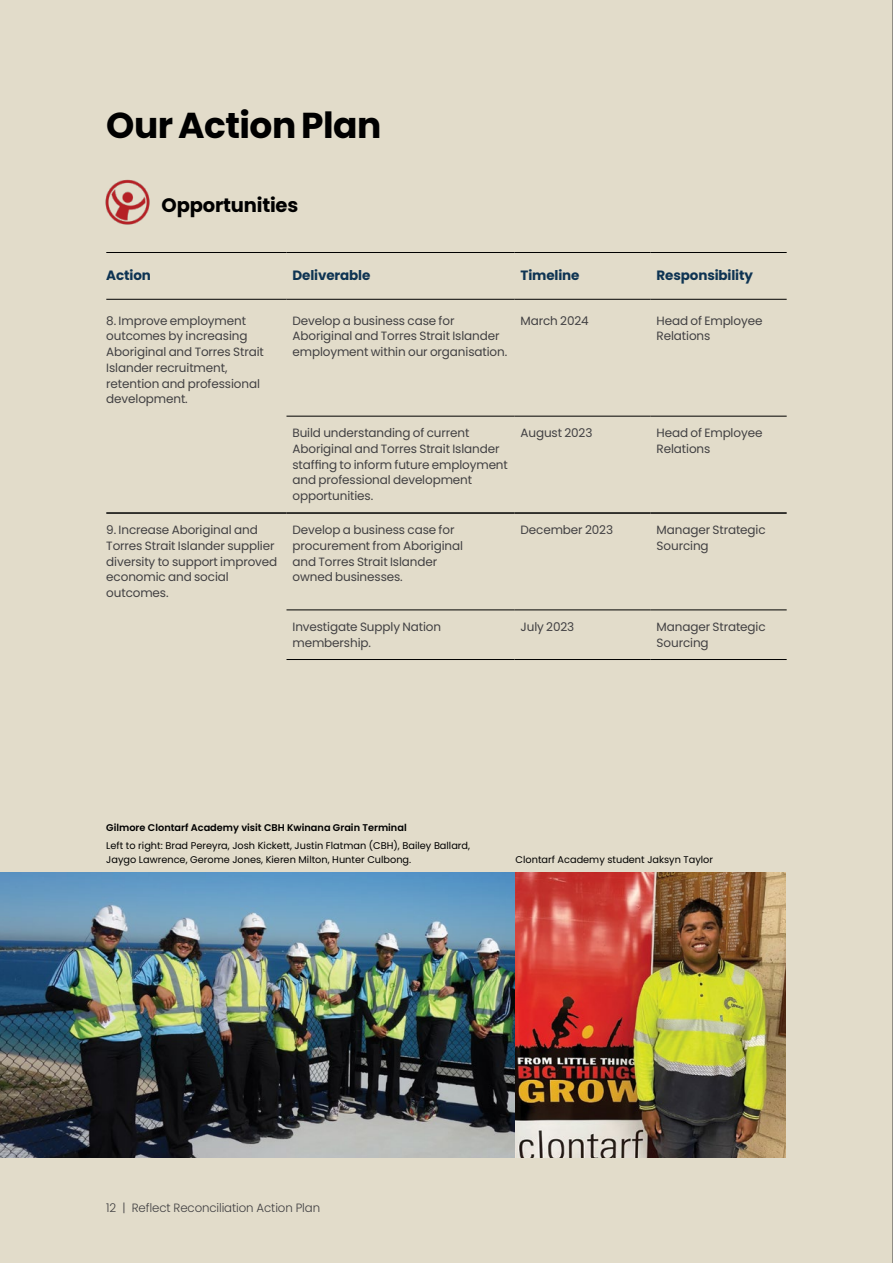
<style>
.page{position:relative;width:893px;height:1263px;background:#e2dcca}
.page>*{position:absolute;margin:0;border:0;box-sizing:border-box;transform-origin:0 0}
.t1{font:700 36px "Poppins";letter-spacing:-.015em;color:#000}
.t2{font:700 19.5px "Poppins";letter-spacing:-.01em;color:#000}
.t3{font:700 13.5px "Poppins";letter-spacing:-.01em;color:#0e3453}
.t4{font:12px/15.8px "Poppins";letter-spacing:-.01em;color:#414042}
.t5{font:300 12px "Poppins";letter-spacing:-.01em;color:#414042}
.t6{font:9.75px/13.5px "Poppins";color:#000}
.t7{font:600 9.75px "Poppins";color:#000}
</style>
<div class="page">
<hr style="left:106px;top:252px;width:180px;height:1px;background:#000">
<hr style="left:286px;top:252px;width:228px;height:1px;background:#000">
<hr style="left:514px;top:252px;width:137px;height:1px;background:#000">
<hr style="left:651px;top:252px;width:136px;height:1px;background:#000">
<hr style="left:286px;top:416px;width:228px;height:1px;background:#000">
<hr style="left:514px;top:416px;width:137px;height:1px;background:#000">
<hr style="left:651px;top:416px;width:136px;height:1px;background:#000">
<hr style="left:286px;top:659px;width:228px;height:1px;background:#000">
<hr style="left:514px;top:659px;width:137px;height:1px;background:#000">
<hr style="left:651px;top:659px;width:136px;height:1px;background:#000">
<hr style="left:106px;top:299px;width:180px;height:1px;background:#000">
<hr style="left:286px;top:299px;width:228px;height:1px;background:#000">
<hr style="left:514px;top:299px;width:137px;height:1px;background:#000">
<hr style="left:651px;top:299px;width:136px;height:1px;background:#000">
<hr style="left:106px;top:512px;width:180px;height:2px;background:#000">
<hr style="left:286px;top:512px;width:228px;height:2px;background:#000">
<hr style="left:514px;top:512px;width:137px;height:2px;background:#000">
<hr style="left:651px;top:512px;width:136px;height:2px;background:#000">
<hr style="left:286px;top:610px;width:228px;height:1px;background:#000">
<hr style="left:514px;top:610px;width:137px;height:1px;background:#000">
<hr style="left:651px;top:610px;width:136px;height:1px;background:#000">
<img style="left:0;top:873px;width:786px;height:285px">
<img style="left:105px;top:179px;width:45px;height:46px">
<hr style="left:892px;top:0;width:1px;height:1263px;background:#414042">
<h1 class="t1" style="left:106px;top:105px;width:277px">Our Action Plan</h1>
<h2 class="t2" style="left:162px;top:194px;width:138px">Opportunities</h2>
<p class="t3" style="left:106px;top:267px;width:46px">Action</p>
<p class="t3" style="left:292px;top:267px;width:79px">Deliverable</p>
<p class="t3" style="left:520px;top:267px;width:61px">Timeline</p>
<p class="t3" style="left:657px;top:267px;width:98px">Responsibility</p>
<p class="t4" style="left:106px;top:313px;width:159px">8. Improve employment outcomes by increasing<br>Aboriginal and Torres Strait<br>Islander recruitment, retention and professional development.</p>
<p class="t4" style="left:292px;top:313px;width:216px">Develop a business case for<br>Aboriginal and Torres Strait Islander employment within our organisation.</p>
<p class="t4" style="left:520px;top:313px;width:70px">March 2024</p>
<p class="t4" style="left:657px;top:313px;width:107px">Head of Employee<br>Relations</p>
<p class="t4" style="left:292px;top:425px;width:217px">Build understanding of current<br>Aboriginal and Torres Strait Islander staffing to inform future employment and professional development opportunities.</p>
<p class="t4" style="left:520px;top:425px;width:73px">August 2023</p>
<p class="t4" style="left:657px;top:425px;width:107px">Head of Employee<br>Relations</p>
<p class="t4" style="left:106px;top:522px;width:172px">9. Increase Aboriginal and<br>Torres Strait Islander supplier diversity to support improved economic and social outcomes.</p>
<p class="t4" style="left:292px;top:522px;width:172px">Develop a business case for procurement from Aboriginal and Torres Strait Islander owned businesses.</p>
<p class="t4" style="left:521px;top:522px;width:94px">December 2023</p>
<p class="t4" style="left:657px;top:522px;width:111px">Manager Strategic<br>Sourcing</p>
<p class="t4" style="left:292px;top:619px;width:150px">Investigate Supply Nation membership.</p>
<p class="t4" style="left:521px;top:619px;width:55px">July 2023</p>
<p class="t4" style="left:657px;top:619px;width:111px">Manager Strategic<br>Sourcing</p>
<p class="t7" style="left:106px;top:822px;width:302px">Gilmore Clontarf Academy visit CBH Kwinana Grain Terminal</p>
<p class="t6" style="left:106px;top:839px;width:365px">Left to right: Brad Pereyra, Josh Kickett, Justin Flatman (CBH), Bailey Ballard,<br>Jaygo Lawrence, Gerome Jones, Kieren Milton, Hunter Culbong.</p>
<p class="t6" style="left:516px;top:853px;width:199px">Clontarf Academy student Jaksyn Taylor</p>
<p class="t5" style="left:106px;top:1201px;width:215px">12 | Reflect Reconciliation Action Plan</p>
</div>
